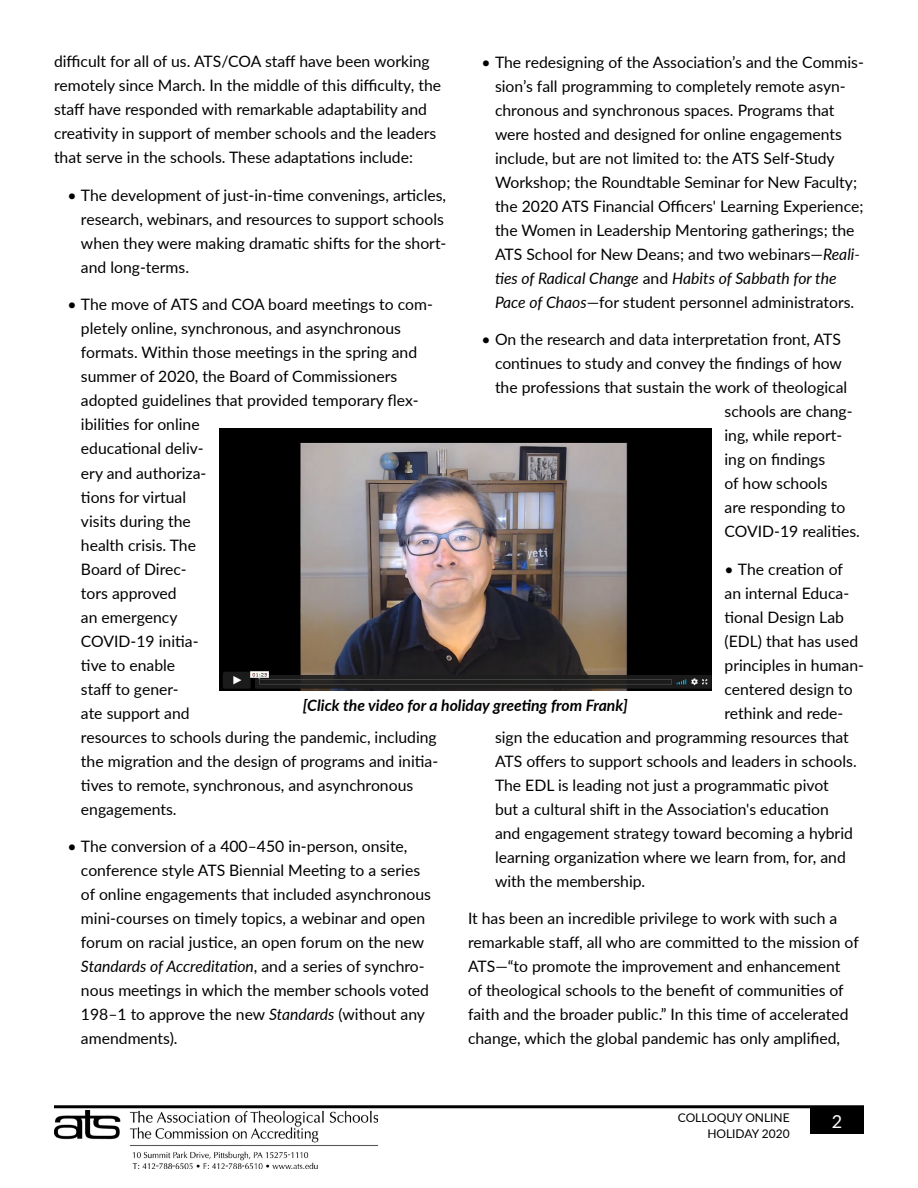
<style>
.page{position:relative;width:918px;height:1188px;background:#fff}
.page>*{position:absolute;margin:0;border:0;box-sizing:border-box;transform-origin:0 0}
.t1{font:18px "Lato";color:#fff}
.t2{font:15.75px/24px "Lato";color:#000}
.t3{font:italic 700 15.75px "Lato";color:#000}
.t4{font:12px/16.5px "Lato";color:#000;text-align:right}
.s1{font-style:italic}
</style>
<div class="page">
<div style="left:810px;top:1107px;width:54px;height:27px;background:#000"></div>
<hr style="left:54px;top:1105px;width:810px;height:3px;background:#000">
<img style="left:54px;top:1110px;width:324px;height:59px">
<img style="left:220px;top:429px;width:491px;height:261px">
<p class="t2" style="left:495px;top:49px;width:370px;text-indent:-13px">• The redesigning of the Association’s and the Commis&shy;sion’s fall programming to completely remote asyn&shy;chronous and synchronous spaces. Programs that were hosted and designed for online engagements include, but are not limited to: the ATS Self-Study Workshop; the Roundtable Seminar for New Faculty; the 2020 ATS Financial Officers' Learning Experience; the Women in Leadership Mentoring gatherings; the ATS School for New Deans; and two webinars—<span class="s1">Reali&shy;ties of Radical Change</span> and <span class="s1">Habits of Sabbath for the Pace of Chaos</span>—for student personnel administrators.</p>
<p class="t2" style="left:482px;top:327px;width:361px">• On the research and data interpretation front, ATS</p>
<p class="t2" style="left:495px;top:351px;width:348px">continues to study and convey the findings of how</p>
<p class="t2" style="left:495px;top:375px;width:354px">the professions that sustain the work of theological</p>
<p class="t2" style="left:725px;top:399px;width:130px">schools are chang-</p>
<p class="t2" style="left:725px;top:423px;width:119px">ing, while report-</p>
<p class="t2" style="left:725px;top:447px;width:102px">ing on findings</p>
<p class="t2" style="left:725px;top:471px;width:105px">of how schools</p>
<p class="t2" style="left:725px;top:495px;width:122px">are responding to</p>
<p class="t2" style="left:725px;top:519px;width:137px">COVID-19 realities.</p>
<p class="t2" style="left:725px;top:556px;width:120px">• The creation of</p>
<p class="t2" style="left:725px;top:580px;width:126px">an internal Educa-</p>
<p class="t2" style="left:725px;top:604px;width:121px">tional Design Lab</p>
<p class="t2" style="left:725px;top:628px;width:135px">(EDL) that has used</p>
<p class="t2" style="left:725px;top:652px;width:141px">principles in human-</p>
<p class="t2" style="left:725px;top:676px;width:130px">centered design to</p>
<p class="t2" style="left:725px;top:700px;width:120px">rethink and rede-</p>
<p class="t2" style="left:495px;top:724px;width:355px">sign the education and programming resources that</p>
<p class="t2" style="left:495px;top:748px;width:363px">ATS offers to support schools and leaders in schools.</p>
<p class="t2" style="left:495px;top:772px;width:335px">The EDL is leading not just a programmatic pivot</p>
<p class="t2" style="left:495px;top:796px;width:335px">but a cultural shift in the Association's education</p>
<p class="t2" style="left:495px;top:820px;width:359px">and engagement strategy toward becoming a hybrid</p>
<p class="t2" style="left:495px;top:844px;width:352px">learning organization where we learn from, for, and</p>
<p class="t2" style="left:495px;top:868px;width:152px">with the membership.</p>
<p class="t2" style="left:468px;top:906px;width:392px">It has been an incredible privilege to work with such a remarkable staff, all who are committed to the mission of ATS—“to promote the improvement and enhancement<br>of theological schools to the benefit of communities of faith and the broader public.” In this time of accelerated change, which the global pandemic has only amplified,</p>
<p class="t2" style="left:54px;top:49px;width:389px">difficult for all of us. ATS/COA staff have been working remotely since March. In the middle of this difficulty, the staff have responded with remarkable adaptability and creativity in support of member schools and the leaders that serve in the schools. These adaptations include:</p>
<p class="t2" style="left:81px;top:183px;width:367px;text-indent:-13px">• The development of just-in-time convenings, articles, research, webinars, and resources to support schools when they were making dramatic shifts for the short&shy;and long-terms.</p>
<p class="t2" style="left:81px;top:292px;width:359px;text-indent:-13px">• The move of ATS and COA board meetings to com&shy;pletely online, synchronous, and asynchronous formats. Within those meetings in the spring and summer of 2020, the Board of Commissioners adopted guidelines that provided temporary flex&shy;ibilities for online<br>educational deliv-<br>ery and authoriza-<br>tions for virtual<br>visits during the<br>health crisis. The<br>Board of Direc-<br>tors approved<br>an emergency<br>COVID-19 initia-<br>tive to enable<br>staff to gener-<br>ate support and<br>resources to schools during the pandemic, including the migration and the design of programs and initia&shy;tives to remote, synchronous, and asynchronous engagements.</p>
<p class="t2" style="left:81px;top:834px;width:352px;text-indent:-13px">• The conversion of a 400–450 in-person, onsite, conference style ATS Biennial Meeting to a series of online engagements that included asynchronous mini-courses on timely topics, a webinar and open forum on racial justice, an open forum on the new <span class="s1">Standards of Accreditation</span>, and a series of synchro&shy;nous meetings in which the member schools voted 198–1 to approve the new <span class="s1">Standards</span> (without any amendments).</p>
<p class="t3" style="left:303px;top:693px;width:326px">[Click the video for a holiday greeting from Frank]</p>
<p class="t4" style="left:678px;top:1108px;width:113px">COLLOQUY ONLINE<br>HOLIDAY 2020</p>
<p class="t1" style="left:832px;top:1108px;width:12px">2</p>
</div>
